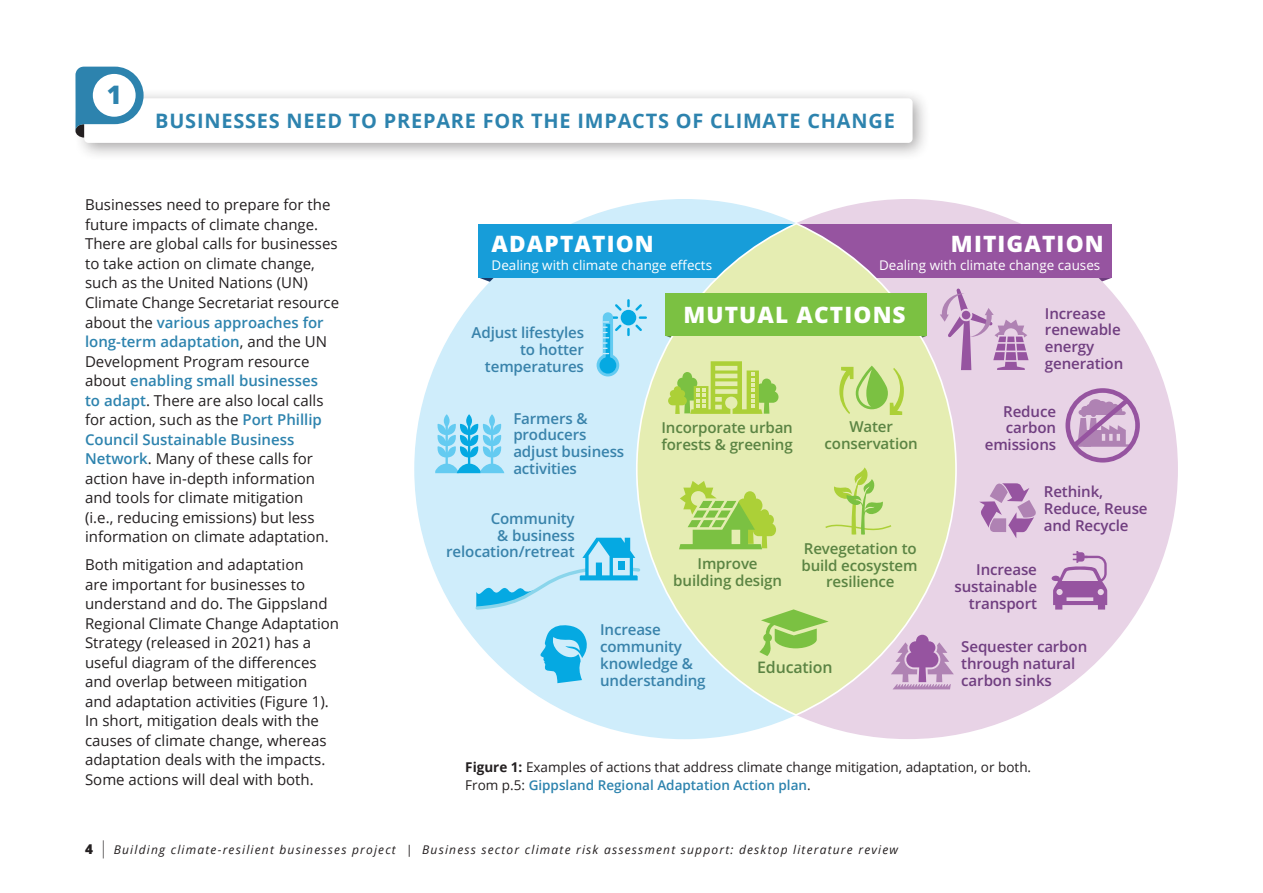
<style>
.page{position:relative;width:1263px;height:893px;background:#fff}
.page>*{position:absolute;margin:0;border:0;box-sizing:border-box;transform-origin:0 0}
.body{font:800 25.5px "Open Sans";color:#2d83ae}
.t1{font:800 22.65px "Open Sans";letter-spacing:.05em;color:#fff}
._3_headings{font:700 19.95px "Open Sans";letter-spacing:.04em;color:#2d83ae}
.t2{font:600 15.9px "Open Sans";letter-spacing:-.01em;color:#5b8443}
.t3{font:600 15.15px/16.8px "Open Sans";letter-spacing:-.01em;color:#3983ab}
.t4{font:600 15.15px/16.8px "Open Sans";letter-spacing:-.01em;color:#703e80}
.t5{font:600 15.15px/16.8px "Open Sans";letter-spacing:-.01em;color:#5b8443;text-align:center}
.body-2{font:15px/19.5px "Open Sans";color:#231f20}
.captions{font:13.5px/18px "Open Sans";color:#231f20}
.t6{font:13.5px "Open Sans";color:#fff}
.t7{font:italic 12px "Open Sans";letter-spacing:.1em;color:#231f20}
.s1{font-weight:600;color:#2d83ae}
.s2{font-weight:700}
.s3{font-weight:800;font-style:normal;font-size:13.5px}
.s4{font-weight:300;font-style:normal;font-size:17.85px}
</style>
<div class="page">
<svg style="left:1099px;top:278px;width:12px;height:4px"></svg>
<svg style="left:480px;top:278px;width:13px;height:4px"></svg>
<div style="left:414px;top:199px;width:540px;height:540px;background:#cfedfb;border-radius:50%"></div>
<div style="left:638px;top:199px;width:540px;height:540px;background:#e8d3e6;border-radius:50%"></div>
<div style="left:796px;top:224px;width:316px;height:54px;background:#9654a0"></div>
<div style="left:479px;top:224px;width:317px;height:54px;background:#179dd9"></div>
<svg style="left:540px;top:625px;width:47px;height:58px"></svg>
<svg style="left:435px;top:414px;width:69px;height:59px"></svg>
<svg style="left:1052px;top:551px;width:55px;height:59px"></svg>
<svg style="left:891px;top:635px;width:63px;height:54px"></svg>
<svg style="left:940px;top:288px;width:88px;height:82px"></svg>
<svg style="left:1065px;top:388px;width:75px;height:74px"></svg>
<div style="left:637px;top:224px;width:319px;height:491px;background:#e5edb2;border-radius:50%"></div>
<svg style="left:679px;top:481px;width:97px;height:68px"></svg>
<svg style="left:839px;top:366px;width:65px;height:49px"></svg>
<svg style="left:668px;top:361px;width:110px;height:53px"></svg>
<svg style="left:825px;top:467px;width:67px;height:68px"></svg>
<div style="left:665px;top:294px;width:262px;height:42px;background:#7bc142"></div>
<svg style="left:979px;top:483px;width:57px;height:55px"></svg>
<svg style="left:597px;top:299px;width:50px;height:77px"></svg>
<svg style="left:475px;top:538px;width:165px;height:72px"></svg>
<div style="left:619px;top:561px;width:6px;height:9px;background:#05a9e2"></div>
<svg style="left:759px;top:609px;width:70px;height:47px"></svg>
<div style="left:74px;top:88px;width:857px;height:73px;background:#231f20;opacity:.4"></div>
<div style="left:84px;top:98px;width:828px;height:45px;background:#fff;border-radius:4px"></div>
<svg style="left:75px;top:67px;width:69px;height:71px"></svg>
<div style="left:91px;top:72px;width:46px;height:46px;background:#fff;border-radius:50%"></div>
<div style="left:90px;top:71px;width:49px;height:49px;border:3px solid #2d83ae;border-radius:50%"></div>
<p class="body" style="left:107px;top:76px;width:16px">1</p>
<p class="_3_headings" style="left:155px;top:107px;width:741px">BUSINESSES NEED TO PREPARE FOR THE IMPACTS OF CLIMATE CHANGE</p>
<p class="body-2" style="left:85px;top:195px;width:256px">Businesses need to prepare for the future impacts of climate change.<br>There are global calls for businesses to take action on climate change, such as the United Nations (UN)<br>Climate Change Secretariat resource about the <span class="s1">various approaches for long-term adaptation</span>, and the UN Development Program resource about <span class="s1">enabling small businesses<br>to adapt</span>. There are also local calls for action, such as the <span class="s1">Port Phillip Council Sustainable Business Network</span>. Many of these calls for action have in-depth information and tools for climate mitigation<br>(i.e., reducing emissions) but less information on climate adaptation.</p>
<p class="body-2" style="left:85px;top:554px;width:256px">Both mitigation and adaptation<br>are important for businesses to understand and do. The Gippsland Regional Climate Change Adaptation Strategy (released in 2021) has a useful diagram of the differences and overlap between mitigation<br>and adaptation activities (Figure 1).<br>In short, mitigation deals with the causes of climate change, whereas adaptation deals with the impacts.<br>Some actions will deal with both.</p>
<p class="t1" style="left:492px;top:226px;width:164px">ADAPTATION</p>
<p class="t1" style="left:951px;top:226px;width:154px">MITIGATION</p>
<p class="t6" style="left:492px;top:256px;width:222px">Dealing with climate change effects</p>
<p class="t6" style="left:879px;top:256px;width:223px">Dealing with climate change causes</p>
<p class="t3" style="left:472px;top:324px;width:114px;text-align:right">Adjust lifestyles to hotter temperatures</p>
<p class="t3" style="left:513px;top:409px;width:112px">Farmers &amp; producers adjust business activities</p>
<p class="t3" style="left:446px;top:510px;width:130px;text-align:right">Community<br>&amp; business relocation/retreat</p>
<p class="t1" style="left:683px;top:298px;width:224px">MUTUAL ACTIONS</p>
<p class="t5" style="left:661px;top:419px;width:133px;text-align:left">Incorporate urban forests &amp; greening</p>
<p class="t5" style="left:824px;top:418px;width:95px">Water conservation</p>
<p class="t5" style="left:673px;top:555px;width:110px">Improve building design</p>
<p class="t5" style="left:801px;top:539px;width:118px">Revegetation to build ecosystem resilience</p>
<p class="t3" style="left:600px;top:621px;width:107px">Increase community knowledge &amp; understanding</p>
<p class="t2" style="left:757px;top:656px;width:77px">Education</p>
<p class="t4" style="left:1045px;top:304px;width:80px">Increase renewable energy generation</p>
<p class="t4" style="left:985px;top:402px;width:73px;text-align:right">Reduce carbon emissions</p>
<p class="t4" style="left:1044px;top:483px;width:105px">Rethink,<br>Reduce, Reuse and Recycle</p>
<p class="t4" style="left:954px;top:561px;width:84px;text-align:right">Increase sustainable transport</p>
<p class="t4" style="left:961px;top:638px;width:127px">Sequester carbon through natural carbon sinks</p>
<p class="captions" style="left:465px;top:757px;width:567px"><span class="s2">Figure 1:</span> Examples of actions that address climate change mitigation, adaptation, or both.<br>From p.5: <span class="s1">Gippsland Regional Adaptation Action plan</span>.</p>
<p class="t7" style="left:85px;top:842px;width:815px"><span class="s3">4</span> <span class="s4">|</span> Building climate-resilient businesses project | Business sector climate risk assessment support: desktop literature review</p>
</div>
